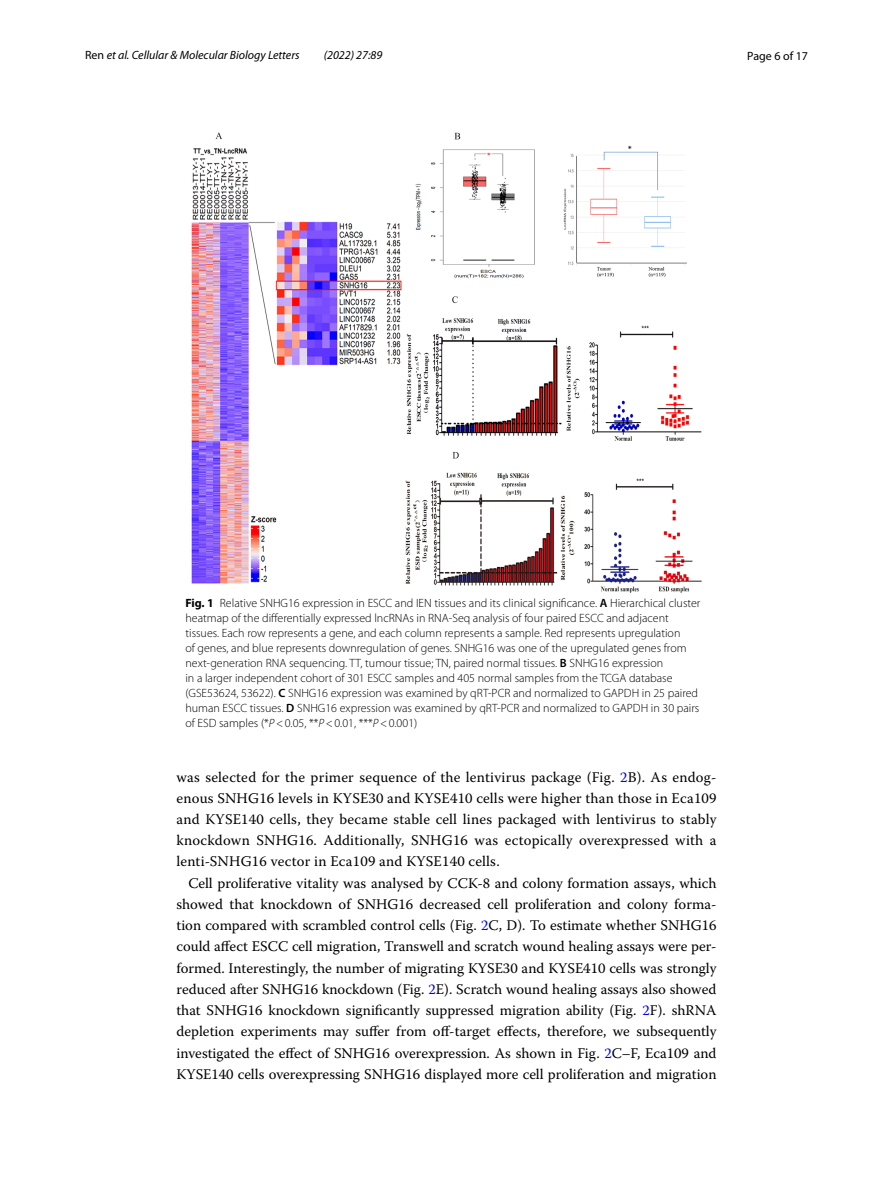
<style>
.page{position:relative;width:893px;height:1187px;background:#fff}
.page>*{position:absolute;margin:0;border:0;box-sizing:border-box;transform-origin:0 0}
.t1{font:14.7px/21.3px "Warnock Pro";letter-spacing:.005em;color:#000;text-align:justify}
.t2{font:300 12px/15px "Myriad Pro";color:#000}
.t3{font:italic 12px "Myriad Pro";color:#000}
.t4{font:12px "Myriad Pro";color:#000}
.s1{font-style:normal}
.s2{font-weight:700}
.s3{font-weight:600}
.s4{font-style:italic}
.s5{color:#00f}
</style>
<div class="page">
<img style="left:191px;top:133px;width:511px;height:459px">
<p class="t3" style="left:85px;top:48px;width:216px"><span class="s1">Ren</span> et al. Cellular &amp; Molecular Biology Letters</p>
<p class="t3" style="left:324px;top:48px;width:60px">(2022) 27:89</p>
<p class="t4" style="left:747px;top:48px;width:62px">Page 6 of 17</p>
<p class="t2" style="left:185px;top:596px;width:516px"><span class="s2">Fig. 1</span> Relative SNHG16 expression in ESCC and IEN tissues and its clinical significance. <span class="s3">A</span> Hierarchical cluster heatmap of the differentially expressed lncRNAs in RNA-Seq analysis of four paired ESCC and adjacent tissues. Each row represents a gene, and each column represents a sample. Red represents upregulation<br>of genes, and blue represents downregulation of genes. SNHG16 was one of the upregulated genes from next-generation RNA sequencing. TT, tumour tissue; TN, paired normal tissues. <span class="s3">B</span> SNHG16 expression<br>in a larger independent cohort of 301 ESCC samples and 405 normal samples from the TCGA database (GSE53624, 53622). <span class="s3">C</span> SNHG16 expression was examined by qRT-PCR and normalized to GAPDH in 25 paired human ESCC tissues. <span class="s3">D</span> SNHG16 expression was examined by qRT-PCR and normalized to GAPDH in 30 pairs of ESD samples (*<span class="s4">P</span>&lt;0.05, **<span class="s4">P</span>&lt;0.01, ***<span class="s4">P</span>&lt;0.001)</p>
<p class="t1" style="left:176px;top:765px;width:542px">was selected for the primer sequence of the lentivirus package (Fig. <span class="s5">2</span>B). As endog&shy;enous SNHG16 levels in KYSE30 and KYSE410 cells were higher than those in Eca109 and KYSE140 cells, they became stable cell lines packaged with lentivirus to stably knockdown SNHG16. Additionally, SNHG16 was ectopically overexpressed with a lenti-SNHG16 vector in Eca109 and KYSE140 cells.</p>
<p class="t1" style="left:176px;top:871px;width:542px;text-indent:12px">Cell proliferative vitality was analysed by CCK-8 and colony formation assays, which showed that knockdown of SNHG16 decreased cell proliferation and colony forma&shy;tion compared with scrambled control cells (Fig. <span class="s5">2</span>C, D). To estimate whether SNHG16 could affect ESCC cell migration, Transwell and scratch wound healing assays were per&shy;formed. Interestingly, the number of migrating KYSE30 and KYSE410 cells was strongly reduced after SNHG16 knockdown (Fig. <span class="s5">2</span>E). Scratch wound healing assays also showed that SNHG16 knockdown significantly suppressed migration ability (Fig. <span class="s5">2</span>F). shRNA depletion experiments may suffer from off-target effects, therefore, we subsequently investigated the effect of SNHG16 overexpression. As shown in Fig. <span class="s5">2</span>C–F, Eca109 and KYSE140 cells overexpressing SNHG16 displayed more cell proliferation and migration</p>
</div>
